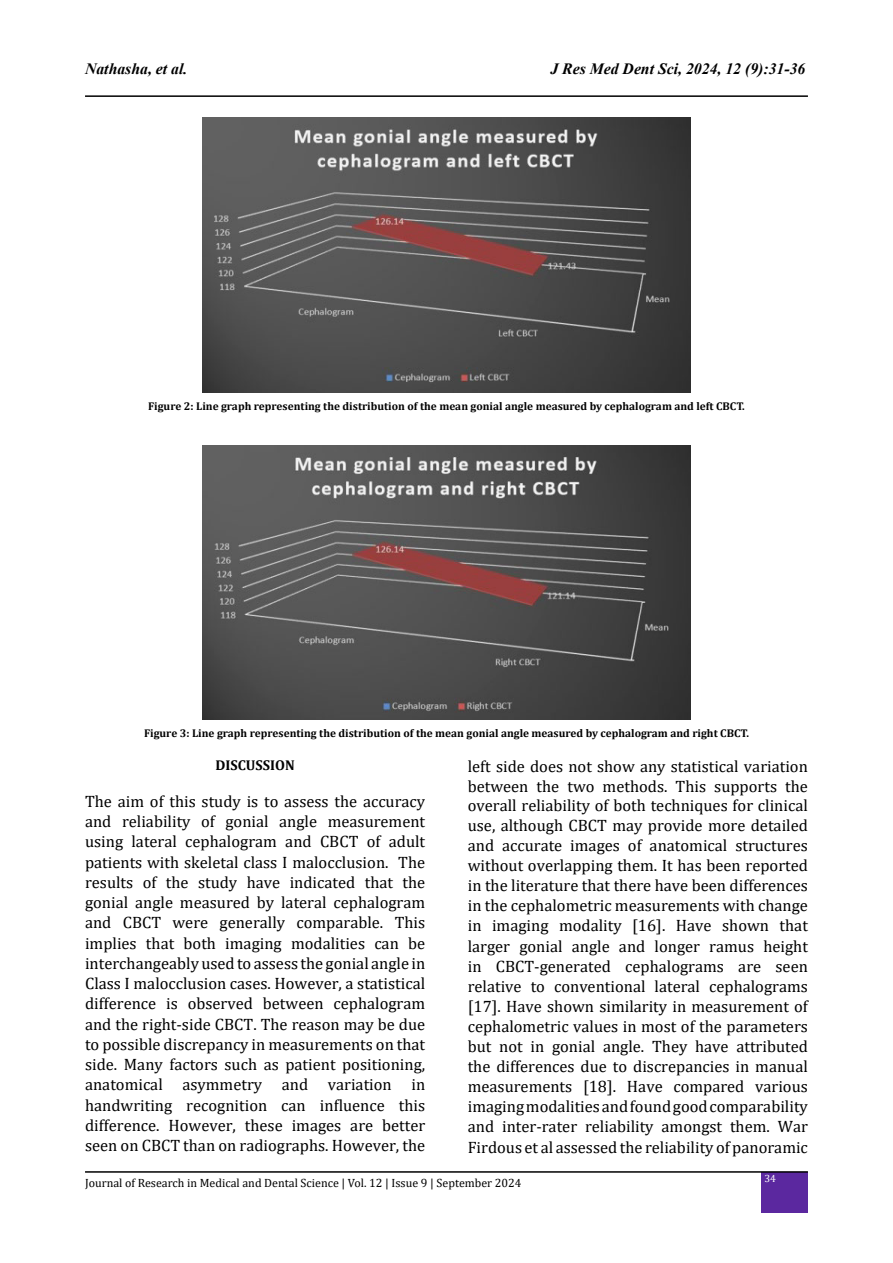
<style>
.page{position:relative;width:893px;height:1263px;background:#fff}
.page>*{position:absolute;margin:0;border:0;box-sizing:border-box;transform-origin:0 0}
.t1{font:16.5px/20.1px "Cambria";color:#000;text-align:justify}
.t2{font:italic 700 15.75px "Times New Roman";color:#000}
.t3{font:700 14.25px "Cambria";color:#000}
.t4{font:12px "Cambria";color:#000}
.t5{font:700 11.25px "Cambria";color:#000}
.t6{font:10.5px "Cambria";color:#fff}
</style>
<div class="page">
<hr style="left:85px;top:95px;width:723px;height:2px;background:#000">
<div style="left:762px;top:1172px;width:46px;height:41px;background:#5b289f"></div>
<hr style="left:85px;top:1171px;width:723px;height:2px;background:#000">
<img style="left:202px;top:118px;width:489px;height:275px">
<img style="left:202px;top:445px;width:489px;height:275px">
<p class="t2" style="left:85px;top:58px;width:104px">Nathasha, et al.</p>
<p class="t2" style="left:550px;top:58px;width:257px">J Res Med Dent Sci, 2024, 12 (9):31-36</p>
<p class="t5" style="left:148px;top:398px;width:598px">Figure 2: Line graph representing the distribution of the mean gonial angle measured by cephalogram and left CBCT.</p>
<p class="t5" style="left:144px;top:725px;width:606px">Figure 3: Line graph representing the distribution of the mean gonial angle measured by cephalogram and right CBCT.</p>
<p class="t3" style="left:215px;top:755px;width:81px">DISCUSSION</p>
<p class="t1" style="left:85px;top:791px;width:342px">The aim of this study is to assess the accuracy and reliability of gonial angle measurement using lateral cephalogram and CBCT of adult patients with skeletal class I malocclusion. The results of the study have indicated that the gonial angle measured by lateral cephalogram and CBCT were generally comparable. This implies that both imaging modalities can be interchangeably used to assess the gonial angle in Class I malocclusion cases. However, a statistical difference is observed between cephalogram and the right-side CBCT. The reason may be due to possible discrepancy in measurements on that side. Many factors such as patient positioning, anatomical asymmetry and variation in handwriting recognition can influence this difference. However, these images are better seen on CBCT than on radiographs. However, the</p>
<p class="t1" style="left:468px;top:756px;width:342px">left side does not show any statistical variation between the two methods. This supports the overall reliability of both techniques for clinical use, although CBCT may provide more detailed and accurate images of anatomical structures without overlapping them. It has been reported in the literature that there have been differences in the cephalometric measurements with change in imaging modality [16]. Have shown that larger gonial angle and longer ramus height in CBCT-generated cephalograms are seen relative to conventional lateral cephalograms [17]. Have shown similarity in measurement of cephalometric values in most of the parameters but not in gonial angle. They have attributed the differences due to discrepancies in manual measurements [18]. Have compared various imaging modalities and found good comparability and inter-rater reliability amongst them. War Firdous et al assessed the reliability of panoramic</p>
<p class="t4" style="left:85px;top:1176px;width:438px">Journal of Research in Medical and Dental Science | Vol. 12 | Issue 9 | September 2024</p>
<p class="t6" style="left:764px;top:1172px;width:13px">34</p>
</div>
